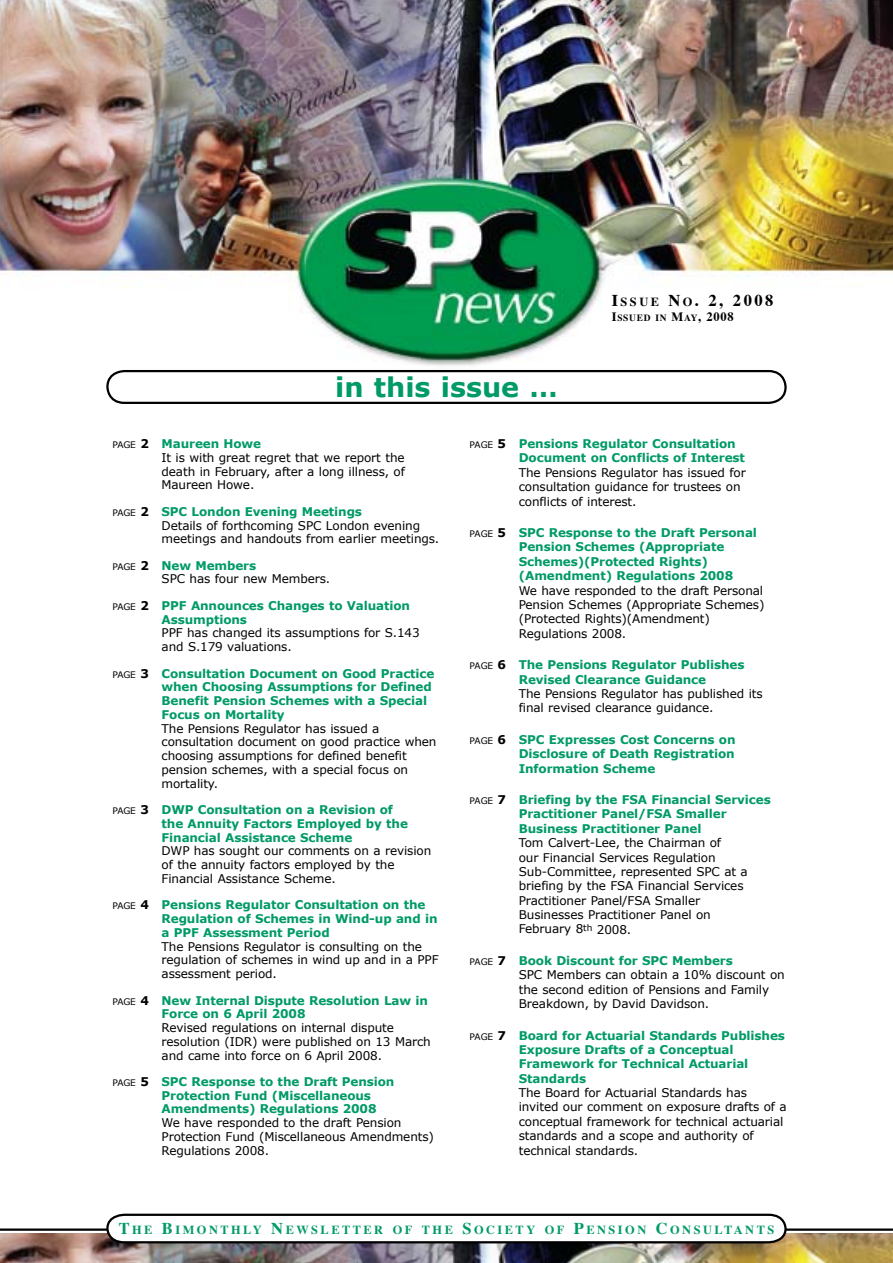
<style>
.page{position:relative;width:893px;height:1263px;background:#fff}
.page>*{position:absolute;margin:0;border:0;box-sizing:border-box;transform-origin:0 0}
.t1{font:700 27px "Verdana";color:#009a67}
.t2{font:700 16.5px "Times";color:#000}
.t3{font:700 12.3px "Times";letter-spacing:.2em;color:#009a67}
.t4{font:12px/14.4px "Verdana";letter-spacing:-.01em;color:#000}
.t5{font:700 12px/14.4px "Verdana";letter-spacing:-.01em;color:#009a67}
.t6{font:700 9.6px "Times";letter-spacing:.08em;color:#000}
.s1{font-size:12.3px}
.s2{font-size:12.75px}
.s3{font-size:9px}
.s4{font-weight:700}
.s5{font-weight:700;color:#009a67}
.s6{font-weight:400;font-size:9px;color:#000}
.s7{color:#000}
.s8{font-size:16.5px}
</style>
<div class="page">
<hr style="left:0;top:1228px;width:893px;height:3px;background:#000">
<svg style="left:106px;top:370px;width:681px;height:34px"></svg>
<img style="left:0;top:1233px;width:893px;height:30px">
<svg style="left:105px;top:1213px;width:683px;height:31px"></svg>
<img style="left:0;top:0;width:893px;height:366px">
<h1 class="t1" style="left:335px;top:370px;width:224px">in this issue …</h1>
<h2 class="t2" style="left:612px;top:284px;width:163px">I<span class="s1">SSUE</span> N<span class="s1">O</span>. 2, 2008</h2>
<p class="t6" style="left:612px;top:309px;width:123px"><span class="s2">I</span>SSUED IN <span class="s2">M</span>AY<span class="s2">, 2008</span></p>
<p class="t4" style="left:162px;top:436px;width:245px;line-height:13.8px;text-indent:-49px"><span class="s3">PAGE</span> <span class="s4">2</span> <span class="s5">Maureen Howe<br></span>It is with great regret that we report the death in February, after a long illness, of<br>Maureen Howe.</p>
<p class="t4" style="left:162px;top:504px;width:279px;line-height:13.8px;text-indent:-49px"><span class="s3">PAGE</span> <span class="s4">2</span> <span class="s5">SPC London Evening Meetings<br></span>Details of forthcoming SPC London evening meetings and handouts from earlier meetings.</p>
<p class="t4" style="left:162px;top:558px;width:170px;line-height:13.8px;text-indent:-49px"><span class="s3">PAGE</span> <span class="s4">2</span> <span class="s5">New Members<br></span>SPC has four new Members.</p>
<p class="t5" style="left:162px;top:598px;width:250px;line-height:13.8px;text-indent:-49px"><span class="s6">PAGE</span> <span class="s7">2</span> PPF Announces Changes to Valuation<br>Assumptions</p>
<p class="t4" style="left:162px;top:626px;width:260px;line-height:13.8px">PPF has changed its assumptions for S.143 and S.179 valuations.</p>
<p class="t5" style="left:162px;top:666px;width:274px;line-height:13.8px;text-indent:-49px"><span class="s6">PAGE</span> <span class="s7">3</span> Consultation Document on Good Practice when Choosing Assumptions for Defined Benefit Pension Schemes with a Special Focus on Mortality</p>
<p class="t4" style="left:162px;top:721px;width:276px;line-height:13.8px">The Pensions Regulator has issued a consultation document on good practice when choosing assumptions for defined benefit pension schemes, with a special focus on mortality.</p>
<p class="t5" style="left:162px;top:802px;width:248px;line-height:13.8px;text-indent:-49px"><span class="s6">PAGE</span> <span class="s7">3</span> DWP Consultation on a Revision of the Annuity Factors Employed by the<br>Financial Assistance Scheme</p>
<p class="t4" style="left:162px;top:844px;width:271px;line-height:13.8px">DWP has sought our comments on a revision of the annuity factors employed by the<br>Financial Assistance Scheme.</p>
<p class="t5" style="left:162px;top:898px;width:277px;line-height:13.8px;text-indent:-49px"><span class="s6">PAGE</span> <span class="s7">4</span> Pensions Regulator Consultation on the<br>Regulation of Schemes in Wind-up and in a PPF Assessment Period</p>
<p class="t4" style="left:162px;top:939px;width:278px;line-height:13.8px">The Pensions Regulator is consulting on the regulation of schemes in wind up and in a PPF assessment period.</p>
<p class="t5" style="left:162px;top:993px;width:268px;line-height:13.8px;text-indent:-49px"><span class="s6">PAGE</span> <span class="s7">4</span> New Internal Dispute Resolution Law in<br>Force on 6 April 2008</p>
<p class="t4" style="left:162px;top:1020px;width:271px;line-height:13.8px">Revised regulations on internal dispute resolution (IDR) were published on 13 March and came into force on 6 April 2008.</p>
<p class="t5" style="left:162px;top:1074px;width:234px;line-height:13.8px;text-indent:-49px"><span class="s6">PAGE</span> <span class="s7">5</span> SPC Response to the Draft Pension<br>Protection Fund (Miscellaneous<br>Amendments) Regulations 2008</p>
<p class="t4" style="left:162px;top:1115px;width:274px;line-height:13.8px">We have responded to the draft Pension<br>Protection Fund (Miscellaneous Amendments)<br>Regulations 2008.</p>
<p class="t5" style="left:519px;top:436px;width:228px;text-indent:-49px"><span class="s6">PAGE</span> <span class="s7">5</span> Pensions Regulator Consultation<br>Document on Conflicts of Interest</p>
<p class="t4" style="left:519px;top:465px;width:229px">The Pensions Regulator has issued for consultation guidance for trustees on conflicts of interest.</p>
<p class="t5" style="left:519px;top:525px;width:240px;text-indent:-49px"><span class="s6">PAGE</span> <span class="s7">5</span> SPC Response to the Draft Personal<br>Pension Schemes (Appropriate<br>Schemes)(Protected Rights) (Amendment) Regulations 2008</p>
<p class="t4" style="left:519px;top:583px;width:247px">We have responded to the draft Personal<br>Pension Schemes (Appropriate Schemes) (Protected Rights)(Amendment)<br>Regulations 2008.</p>
<p class="t5" style="left:519px;top:657px;width:227px;text-indent:-49px"><span class="s6">PAGE</span> <span class="s7">6</span> The Pensions Regulator Publishes<br>Revised Clearance Guidance</p>
<p class="t4" style="left:519px;top:686px;width:245px">The Pensions Regulator has published its final revised clearance guidance.</p>
<p class="t5" style="left:519px;top:732px;width:218px;text-align:justify;text-indent:-49px"><span class="s6">PAGE</span> <span class="s7">6</span> SPC Expresses Cost Concerns on Disclosure of Death Registration Information Scheme</p>
<p class="t5" style="left:519px;top:792px;width:253px;text-indent:-49px"><span class="s6">PAGE</span> <span class="s7">7</span> Briefing by the FSA Financial Services<br>Practitioner Panel/FSA Smaller<br>Business Practitioner Panel</p>
<p class="t4" style="left:519px;top:835px;width:230px">Tom Calvert-Lee, the Chairman of<br>our Financial Services Regulation<br>Sub-Committee, represented SPC at a briefing by the FSA Financial Services<br>Practitioner Panel/FSA Smaller<br>Businesses Practitioner Panel on<br>February 8<sup>th</sup> 2008.</p>
<p class="t4" style="left:519px;top:953px;width:267px;text-indent:-49px"><span class="s3">PAGE</span> <span class="s4">7</span> <span class="s5">Book Discount for SPC Members<br></span>SPC Members can obtain a 10% discount on the second edition of Pensions and Family Breakdown, by David Davidson.</p>
<p class="t5" style="left:519px;top:1027px;width:268px;text-indent:-49px"><span class="s6">PAGE</span> <span class="s7">7</span> Board for Actuarial Standards Publishes<br>Exposure Drafts of a Conceptual<br>Framework for Technical Actuarial<br>Standards</p>
<p class="t4" style="left:519px;top:1085px;width:269px">The Board for Actuarial Standards has invited our comment on exposure drafts of a conceptual framework for technical actuarial standards and a scope and authority of technical standards.</p>
<p class="t3" style="left:119px;top:1217px;width:657px"><span class="s8">T</span>HE <span class="s8">B</span>IMONTHLY <span class="s8">N</span>EWSLETT ER OF THE <span class="s8">S</span>OCIETY OF <span class="s8">P</span>ENSION <span class="s8">C</span> ONSULTANTS</p>
</div>
